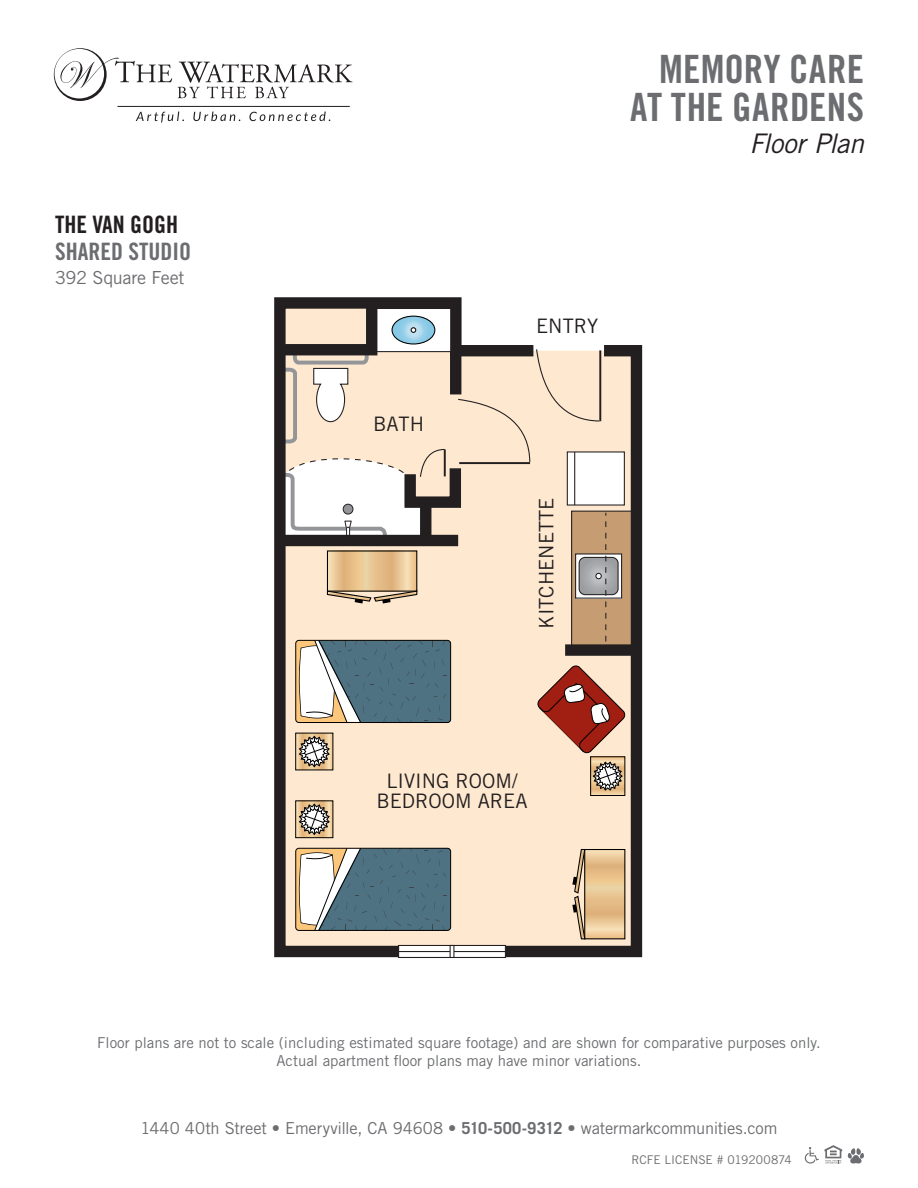
<style>
.page{position:relative;width:918px;height:1188px;background:#fff}
.page>*{position:absolute;margin:0;border:0;box-sizing:border-box;transform-origin:0 0}
.t1{font:39px/38.7px "Trade Gothic Bold Cond Twenty";letter-spacing:.005em;color:#6c6d70;text-align:right}
.t2{font:italic 27px "Trade Gothic";letter-spacing:-.025em;color:#231f20}
.t3{font:24px "Trade Gothic Bold Cond Twenty";color:#6c6d70}
.t4{font:24px "Trade Gothic Bold Cond Twenty";color:#231f20}
.t5{font:19.95px/20px "Trade Gothic";color:#231f20;text-align:center}
.t6{font:18px "Trade Gothic";letter-spacing:-.02em;color:#6c6d70}
.t7{font:16.5px "Trade Gothic";letter-spacing:-.01em;color:#6c6d70}
.t8{font:15px/18px "Trade Gothic";color:#6c6d70;text-align:center}
.t9{font:12px "Trade Gothic";letter-spacing:-.005em;color:#6c6d70}
.s1{font-weight:700}
</style>
<div class="page">
<svg style="left:54px;top:48px;width:118px;height:53px"></svg>
<svg style="left:178px;top:62px;width:174px;height:36px"></svg>
<hr style="left:117px;top:106px;width:233px;height:1px;background:#231f20">
<svg style="left:136px;top:112px;width:48px;height:11px"></svg>
<svg style="left:193px;top:112px;width:47px;height:9px"></svg>
<svg style="left:249px;top:112px;width:81px;height:9px"></svg>
<svg style="left:805px;top:1147px;width:14px;height:17px"></svg>
<svg style="left:825px;top:1145px;width:39px;height:19px"></svg>
<svg style="left:274px;top:345px;width:369px;height:613px;background:#c7b6a3"></svg>
<div style="left:399px;top:945px;width:106px;height:12px;background:#fff"></div>
<hr style="left:399px;top:951px;width:106px;height:1px;background:#231f20">
<div style="left:398px;top:945px;width:108px;height:13px;border:1px solid #231f20"></div>
<div style="left:450px;top:945px;width:4px;height:13px;border:1px solid #231f20"></div>
<svg style="left:299px;top:848px;width:152px;height:83px"></svg>
<div style="left:295px;top:848px;width:156px;height:83px;border:1px solid #000;border-radius:3px"></div>
<svg style="left:297px;top:802px;width:34px;height:34px"></svg>
<div style="left:295px;top:800px;width:38px;height:38px;border:1px solid #000"></div>
<svg style="left:298px;top:803px;width:32px;height:32px"></svg>
<svg style="left:586px;top:851px;width:37px;height:86px;background:#e8c491"></svg>
<svg style="left:572px;top:848px;width:14px;height:92px"></svg>
<div style="left:591px;top:757px;width:34px;height:38px;background:#eeca98"></div>
<div style="left:590px;top:756px;width:35px;height:40px;border:1px solid #000"></div>
<svg style="left:274px;top:297px;width:352px;height:494px;background:#d6c6b6"></svg>
<div style="left:565px;top:644px;width:67px;height:12px;background:#231f20"></div>
<h3 class="t4" style="left:55px;top:210px;width:125px">THE VAN GOGH</h3>
<h3 class="t3" style="left:55px;top:237px;width:137px">SHARED STUDIO</h3>
<p class="t6" style="left:55px;top:267px;width:131px">392 Square Feet</p>
<h1 class="t1" style="left:630px;top:49px;width:235px">MEMORY CARE<br>AT THE GARDENS</h1>
<h2 class="t2" style="left:750px;top:127px;width:116px">Floor Plan</h2>
<h3 class="t5" style="left:373px;top:413px;width:52px">BATH</h3>
<h3 class="t5" style="left:536px;top:316px;width:64px">ENTRY</h3>
<h3 class="t5" style="left:536px;top:629px;width:132px;rotate:-90deg">KITCHENETTE</h3>
<h3 class="t5" style="left:376px;top:771px;width:153px">LIVING ROOM/<br>BEDROOM AREA</h3>
<p class="t8" style="left:97px;top:1034px;width:725px">Floor plans are not to scale (including estimated square footage) and are shown for comparative purposes only.<br>Actual apartment floor plans may have minor variations.</p>
<p class="t7" style="left:141px;top:1118px;width:638px">1440 40th Street • Emeryville, CA 94608 • <span class="s1">510-500-9312</span> • watermarkcommunities.com</p>
<p class="t9" style="left:632px;top:1152px;width:162px">RCFE LICENSE # 019200874</p>
</div>
